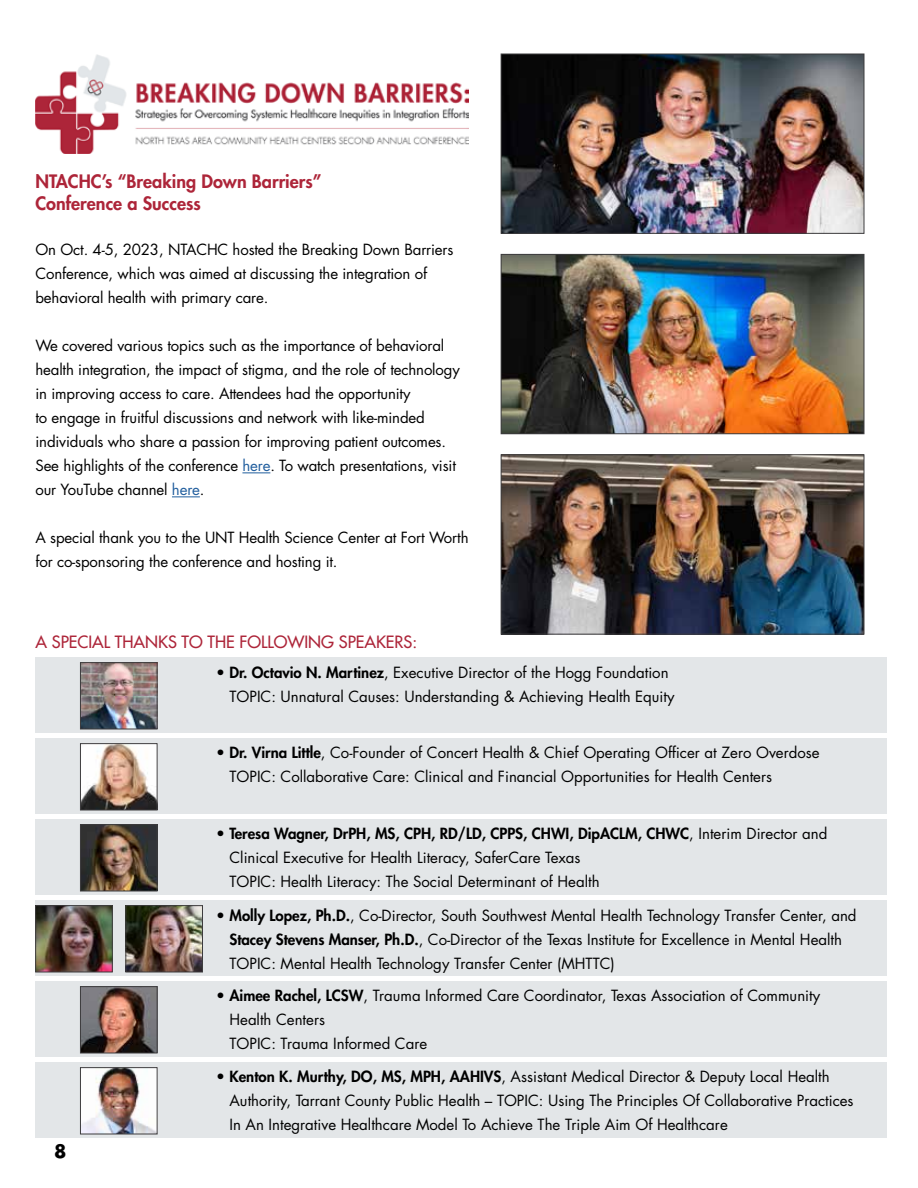
<style>
.page{position:relative;width:918px;height:1188px;background:#fff}
.page>*{position:absolute;margin:0;border:0;box-sizing:border-box;transform-origin:0 0}
.t1{font:800 18px/22.5px "Futura Std";color:#ad2539}
.t2{font:700 18px "Futura Std";color:#000}
.t3{font:500 16.5px "Futura Std";color:#ad2539}
.t4{font:15px/24px "Futura Std";color:#000}
.s1{color:#215e9e}
.s2{font-weight:800}
</style>
<div class="page">
<div style="left:35px;top:657px;width:851px;height:76px;background:#e3e6e8"></div>
<div style="left:35px;top:738px;width:851px;height:76px;background:#e3e6e8"></div>
<div style="left:35px;top:819px;width:851px;height:76px;background:#e3e6e8"></div>
<div style="left:35px;top:900px;width:851px;height:76px;background:#e3e6e8"></div>
<div style="left:35px;top:981px;width:851px;height:76px;background:#e3e6e8"></div>
<div style="left:35px;top:1062px;width:851px;height:76px;background:#e3e6e8"></div>
<svg style="left:242px;top:472px;width:28px;height:1px"></svg>
<svg style="left:172px;top:496px;width:28px;height:1px"></svg>
<img style="left:82px;top:664px;width:73px;height:63px">
<div style="left:80px;top:662px;width:77px;height:67px;border:1px solid #3d3c3e"></div>
<img style="left:37px;top:907px;width:74px;height:63px">
<div style="left:35px;top:905px;width:78px;height:67px;border:1px solid #3d3c3e"></div>
<img style="left:128px;top:907px;width:73px;height:63px">
<div style="left:126px;top:905px;width:77px;height:67px;border:1px solid #3d3c3e"></div>
<img style="left:82px;top:745px;width:73px;height:63px">
<div style="left:80px;top:743px;width:77px;height:67px;border:1px solid #3d3c3e"></div>
<img style="left:82px;top:988px;width:73px;height:63px">
<div style="left:80px;top:986px;width:77px;height:67px;border:1px solid #3d3c3e"></div>
<img style="left:82px;top:826px;width:73px;height:63px">
<div style="left:80px;top:824px;width:77px;height:67px;border:1px solid #3d3c3e"></div>
<img style="left:82px;top:1069px;width:73px;height:63px">
<div style="left:80px;top:1067px;width:77px;height:67px;border:1px solid #3d3c3e"></div>
<img style="left:35px;top:54px;width:434px;height:99px">
<img style="left:503px;top:56px;width:359px;height:176px">
<div style="left:501px;top:54px;width:363px;height:180px;border:1px solid #3d3c3e"></div>
<img style="left:503px;top:256px;width:359px;height:176px">
<div style="left:501px;top:254px;width:363px;height:180px;border:1px solid #3d3c3e"></div>
<img style="left:503px;top:457px;width:359px;height:175px">
<div style="left:501px;top:455px;width:363px;height:179px;border:1px solid #3d3c3e"></div>
<p class="t1" style="left:35px;top:170px;width:288px">NTACHC’s “Breaking Down Barriers”<br>Conference a Success</p>
<p class="t4" style="left:35px;top:238px;width:420px">On Oct. 4-5, 2023, NTACHC hosted the Breaking Down Barriers<br>Conference, which was aimed at discussing the integration of behavioral health with primary care.</p>
<p class="t4" style="left:35px;top:334px;width:426px">We covered various topics such as the importance of behavioral health integration, the impact of stigma, and the role of technology in improving access to care. Attendees had the opportunity<br>to engage in fruitful discussions and network with like-minded individuals who share a passion for improving patient outcomes.<br>See highlights of the conference <span class="s1">here</span>. To watch presentations, visit our YouTube channel <span class="s1">here</span>.</p>
<p class="t4" style="left:35px;top:526px;width:435px">A special thank you to the UNT Health Science Center at Fort Worth for co-sponsoring the conference and hosting it.</p>
<p class="t3" style="left:35px;top:631px;width:383px">A SPECIAL THANKS TO THE FOLLOWING SPEAKERS:</p>
<p class="t4" style="left:230px;top:661px;width:447px;text-indent:-14px">• <span class="s2">Dr. Octavio N. Martinez</span>, Executive Director of the Hogg Foundation<br>TOPIC: Unnatural Causes: Understanding &amp; Achieving Health Equity</p>
<p class="t4" style="left:230px;top:740px;width:592px;text-indent:-14px">• <span class="s2">Dr. Virna Little</span>, Co-Founder of Concert Health &amp; Chief Operating Of!cer at Zero Overdose<br>TOPIC: Collaborative Care: Clinical and Financial Opportunities for Health Centers</p>
<p class="t2" style="left:54px;top:1139px;width:14px">8</p>
<p class="t4" style="left:230px;top:821px;width:599px;text-indent:-14px">• <span class="s2">Teresa Wagner, DrPH, MS, CPH, RD/LD, CPPS, CHWI, DipACLM, CHWC</span>, Interim Director and<br>Clinical Executive for Health Literacy, SaferCare Texas<br>TOPIC: Health Literacy: The Social Determinant of Health</p>
<p class="t4" style="left:230px;top:904px;width:629px;text-indent:-14px">• <span class="s2">Molly Lopez, Ph.D.</span>, Co-Director, South Southwest Mental Health Technology Transfer Center, and<br><span class="s2">Stacey Stevens Manser, Ph.D.</span>, Co-Director of the Texas Institute for Excellence in Mental Health<br>TOPIC: Mental Health Technology Transfer Center (MHTTC)</p>
<p class="t4" style="left:230px;top:983px;width:592px;text-indent:-14px">• <span class="s2">Aimee Rachel, LCSW</span>, Trauma Informed Care Coordinator, Texas Association of Community<br>Health Centers<br>TOPIC: Trauma Informed Care</p>
<p class="t4" style="left:230px;top:1064px;width:626px;text-indent:-14px">• <span class="s2">Kenton K. Murthy, DO, MS, MPH, AAHIVS</span>, Assistant Medical Director &amp; Deputy Local Health<br>Authority, Tarrant County Public Health – TOPIC: Using The Principles Of Collaborative Practices<br>In An Integrative Healthcare Model To Achieve The Triple Aim Of Healthcare</p>
</div>
